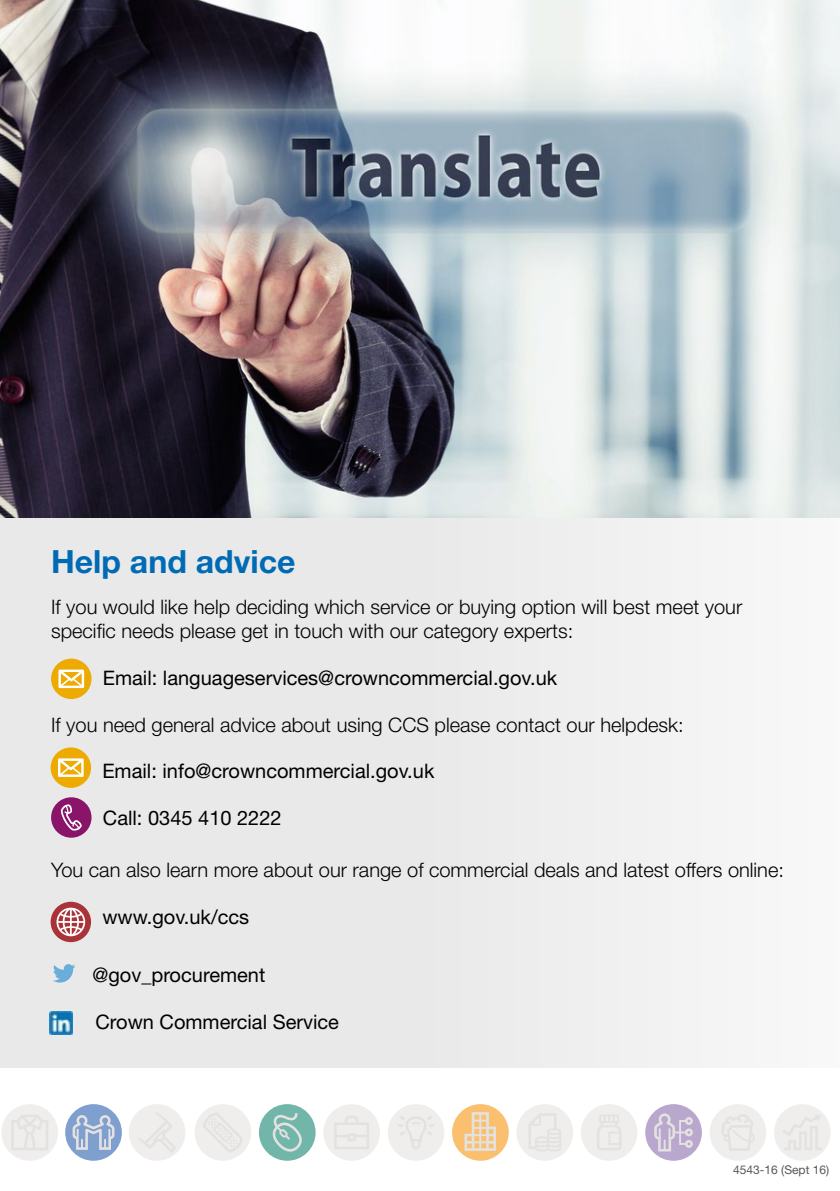
<style>
.page{position:relative;width:840px;height:1191px;background:#fff}
.page>*{position:absolute;margin:0;border:0;box-sizing:border-box;transform-origin:0 0}
.t1{font:700 32px "Helvetica Neue";color:#006bb4}
.t2{font:300 20px/24px "Helvetica Neue";color:#000}
.t3{font:20px "Helvetica Neue LT";color:#000}
.t4{font:20px "Helvetica Neue";color:#000}
.t5{font:12px "Helvetica Neue LT";color:#58585a}
</style>
<div class="page">
<div style="left:0;top:517px;width:839px;height:550px;background:#e9e9ea"></div>
<img style="left:0;top:0;width:839px;height:517px">
<div style="left:259px;top:1104px;width:56px;height:56px;background:#71b6a9;border-radius:50%"></div>
<div style="left:323px;top:1104px;width:57px;height:56px;background:#f0eeed;border-radius:50%"></div>
<div style="left:387px;top:1104px;width:57px;height:56px;background:#f0eeed;border-radius:50%"></div>
<div style="left:452px;top:1104px;width:56px;height:56px;background:#fac070;border-radius:50%"></div>
<div style="left:516px;top:1104px;width:56px;height:56px;background:#f0eeed;border-radius:50%"></div>
<div style="left:580px;top:1104px;width:57px;height:56px;background:#f0eeed;border-radius:50%"></div>
<div style="left:645px;top:1104px;width:56px;height:56px;background:#baa7cd;border-radius:50%"></div>
<div style="left:709px;top:1104px;width:56px;height:56px;background:#f0eeed;border-radius:50%"></div>
<div style="left:773px;top:1104px;width:57px;height:56px;background:#f0eeed;border-radius:50%"></div>
<div style="left:1px;top:1104px;width:57px;height:56px;background:#f0eeed;border-radius:50%"></div>
<div style="left:129px;top:1104px;width:56px;height:56px;background:#f0eeed;border-radius:50%"></div>
<div style="left:194px;top:1104px;width:57px;height:56px;background:#f0eeed;border-radius:50%"></div>
<svg style="left:334px;top:1116px;width:35px;height:33px"></svg>
<svg style="left:398px;top:1116px;width:36px;height:33px"></svg>
<svg style="left:529px;top:1114px;width:32px;height:37px"></svg>
<svg style="left:597px;top:1115px;width:24px;height:35px"></svg>
<svg style="left:654px;top:1113px;width:38px;height:38px"></svg>
<svg style="left:783px;top:1115px;width:38px;height:35px"></svg>
<svg style="left:721px;top:1114px;width:33px;height:36px"></svg>
<svg style="left:12px;top:1115px;width:36px;height:35px"></svg>
<svg style="left:203px;top:1113px;width:40px;height:39px"></svg>
<svg style="left:138px;top:1113px;width:38px;height:39px"></svg>
<svg style="left:272px;top:1113px;width:30px;height:39px"></svg>
<div style="left:65px;top:1104px;width:57px;height:56px;background:#7f9fcf;border-radius:50%"></div>
<svg style="left:73px;top:1115px;width:41px;height:34px"></svg>
<svg style="left:464px;top:1112px;width:31px;height:38px"></svg>
<div style="left:51px;top:658px;width:40px;height:41px;background:#edaa00;border-radius:50%"></div>
<svg style="left:58px;top:669px;width:26px;height:19px"></svg>
<div style="left:51px;top:797px;width:40px;height:40px;background:#89146a;border-radius:50%"></div>
<svg style="left:61px;top:804px;width:21px;height:27px"></svg>
<div style="left:51px;top:901px;width:40px;height:41px;background:#a93339;border-radius:50%"></div>
<svg style="left:56px;top:907px;width:29px;height:29px"></svg>
<svg style="left:53px;top:964px;width:22px;height:18px"></svg>
<img style="left:50px;top:1011px;width:23px;height:23px">
<div style="left:51px;top:747px;width:40px;height:41px;background:#edaa00;border-radius:50%"></div>
<svg style="left:58px;top:758px;width:26px;height:19px"></svg>
<h1 class="t1" style="left:51px;top:542px;width:246px">Help and advice</h1>
<p class="t2" style="left:51px;top:594px;width:692px">If you would like help deciding which service or buying option will best meet your specific needs please get in touch with our category experts:</p>
<p class="t3" style="left:103px;top:666px;width:455px">Email: languageservices@crowncommercial.gov.uk</p>
<p class="t2" style="left:51px;top:712px;width:634px">If you need general advice about using CCS please contact our helpdesk:</p>
<p class="t3" style="left:102px;top:759px;width:333px">Email: info@crowncommercial.gov.uk</p>
<p class="t3" style="left:103px;top:806px;width:180px">Call: 0345 410 2222</p>
<p class="t2" style="left:51px;top:857px;width:734px">You can also learn more about our range of commercial deals and latest offers online:</p>
<p class="t4" style="left:102px;top:905px;width:148px">www.gov.uk/ccs</p>
<p class="t3" style="left:92px;top:963px;width:174px">@gov_procurement</p>
<p class="t3" style="left:95px;top:1009px;width:245px">Crown Commercial Service</p>
<p class="t5" style="left:732px;top:1162px;width:98px">4543-16 (Sept 16)</p>
</div>
